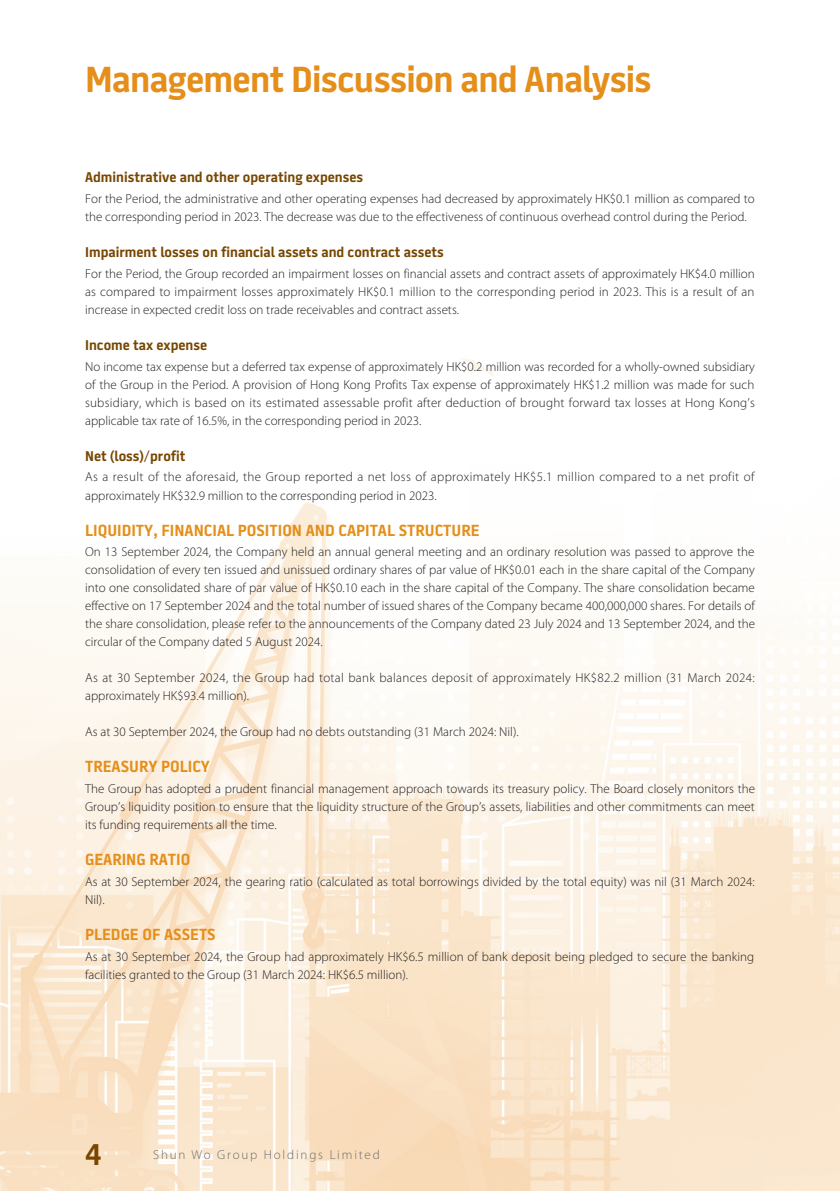
<style>
.page{position:relative;width:840px;height:1191px;background:#fff}
.page>*{position:absolute;margin:0;border:0;box-sizing:border-box;transform-origin:0 0}
.t1{font:700 36px "Battersea";letter-spacing:-.02em;color:#e58e19}
.t2{font:700 30px "Battersea";color:#774700}
._01_H1{font:700 16px "Battersea";color:#e58e19}
._02_H2{font:700 14px "Battersea";color:#774700}
._00_txt{font:300 13px/18px "Myriad Pro";color:#231f20;text-align:justify}
._00_txt-2{font:300 13px/18px "Myriad Pro";letter-spacing:.03em;color:#231f20}
._00_txt-3{font:300 13px/18px "Myriad Pro";letter-spacing:.025em;color:#231f20}
.t3{font:300 13px "Myriad Pro";letter-spacing:.14em;color:#6c6d70}
</style>
<div class="page">
<img style="left:0;top:358px;width:839px;height:833px">
<p class="t1" style="left:85px;top:58px;width:567px">Management Discussion and Analysis</p>
<p class="_02_H2" style="left:85px;top:168px;width:279px">Administrative and other operating expenses</p>
<p class="_00_txt" style="left:85px;top:189px;width:670px">For the Period, the administrative and other operating expenses had decreased by approximately HK$0.1 million as compared to the corresponding period in 2023. The decrease was due to the effectiveness of continuous overhead control during the Period.</p>
<p class="_02_H2" style="left:85px;top:243px;width:360px">Impairment losses on financial assets and contract assets</p>
<p class="_00_txt" style="left:85px;top:264px;width:670px">For the Period, the Group recorded an impairment losses on financial assets and contract assets of approximately HK$4.0 million as compared to impairment losses approximately HK$0.1 million to the corresponding period in 2023. This is a result of an increase in expected credit loss on trade receivables and contract assets.</p>
<p class="_02_H2" style="left:85px;top:336px;width:124px">Income tax expense</p>
<p class="_00_txt" style="left:85px;top:357px;width:671px">No income tax expense but a deferred tax expense of approximately HK$0.2 million was recorded for a wholly-owned subsidiary of the Group in the Period. A provision of Hong Kong Profits Tax expense of approximately HK$1.2 million was made for such subsidiary, which is based on its estimated assessable profit after deduction of brought forward tax losses at Hong Kong’s applicable tax rate of 16.5%, in the corresponding period in 2023.</p>
<p class="_02_H2" style="left:85px;top:447px;width:102px">Net (loss)/profit</p>
<p class="_00_txt-2" style="left:85px;top:468px;width:670px">As a result of the aforesaid, the Group reported a net loss of approximately HK$5.1 million compared to a net profit of approximately HK$32.9 million to the corresponding period in 2023.</p>
<p class="_01_H1" style="left:85px;top:520px;width:396px">LIQUIDITY, FINANCIAL POSITION AND CAPITAL STRUCTURE</p>
<p class="_00_txt" style="left:85px;top:543px;width:671px">On 13 September 2024, the Company held an annual general meeting and an ordinary resolution was passed to approve the consolidation of every ten issued and unissued ordinary shares of par value of HK$0.01 each in the share capital of the Company into one consolidated share of par value of HK$0.10 each in the share capital of the Company. The share consolidation became effective on 17 September 2024 and the total number of issued shares of the Company became 400,000,000 shares. For details of the share consolidation, please refer to the announcements of the Company dated 23 July 2024 and 13 September 2024, and the circular of the Company dated 5 August 2024.</p>
<p class="_00_txt-3" style="left:85px;top:669px;width:670px">As at 30 September 2024, the Group had total bank balances deposit of approximately HK$82.2 million (31 March 2024: approximately HK$93.4 million).</p>
<p class="_00_txt" style="left:85px;top:723px;width:435px">As at 30 September 2024, the Group had no debts outstanding (31 March 2024: Nil).</p>
<p class="_01_H1" style="left:85px;top:757px;width:126px">TREASURY POLICY</p>
<p class="_00_txt" style="left:85px;top:780px;width:671px">The Group has adopted a prudent financial management approach towards its treasury policy. The Board closely monitors the Group’s liquidity position to ensure that the liquidity structure of the Group’s assets, liabilities and other commitments can meet its funding requirements all the time.</p>
<p class="_01_H1" style="left:85px;top:850px;width:107px">GEARING RATIO</p>
<p class="_00_txt" style="left:85px;top:872px;width:670px">As at 30 September 2024, the gearing ratio (calculated as total borrowings divided by the total equity) was nil (31 March 2024:<br>Nil).</p>
<p class="_01_H1" style="left:85px;top:924px;width:132px">PLEDGE OF ASSETS</p>
<p class="_00_txt" style="left:85px;top:947px;width:670px">As at 30 September 2024, the Group had approximately HK$6.5 million of bank deposit being pledged to secure the banking facilities granted to the Group (31 March 2024: HK$6.5 million).</p>
<p class="t2" style="left:85px;top:1136px;width:18px">4</p>
<p class="t3" style="left:153px;top:1147px;width:228px">Shun Wo Group Holdings Limited</p>
</div>
